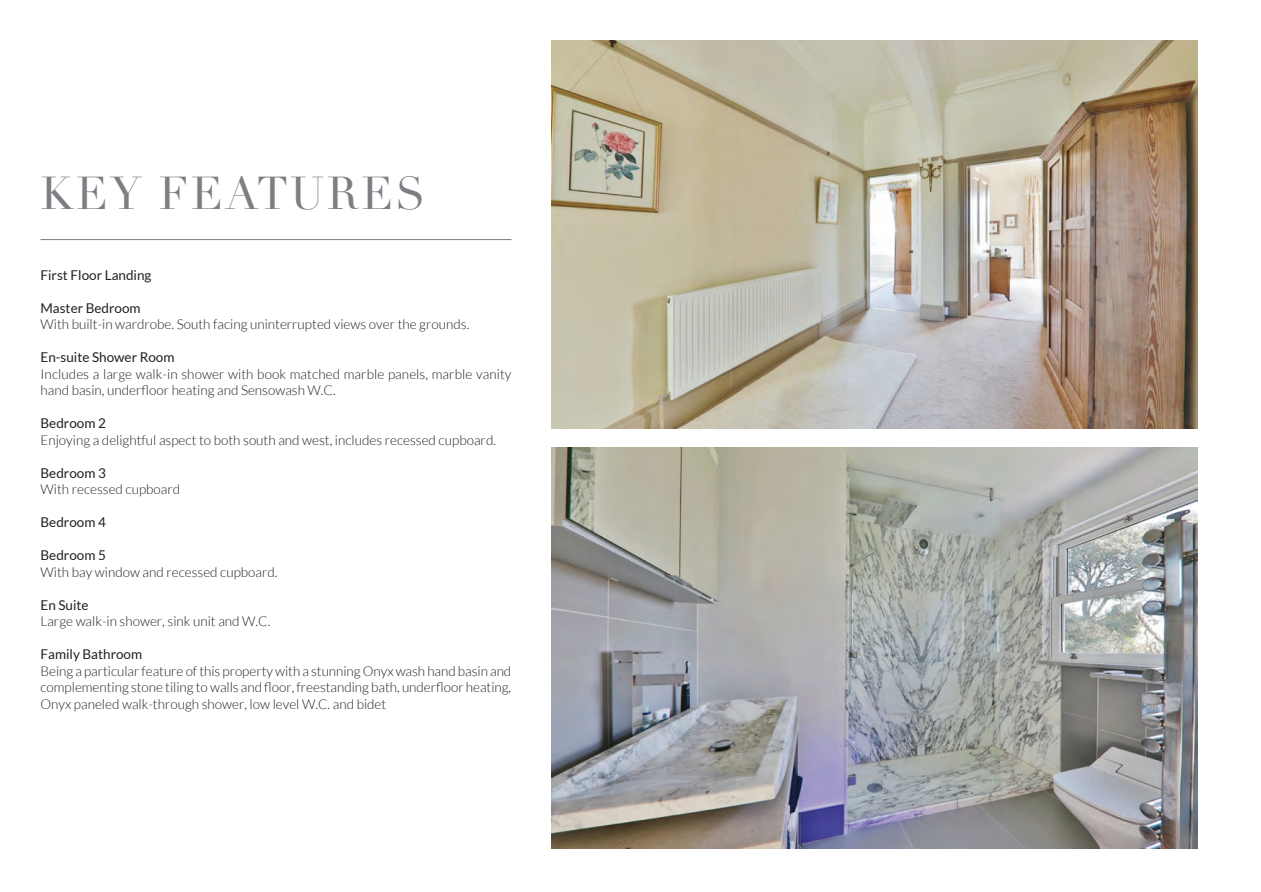
<style>
.page{position:relative;width:1261px;height:892px;background:#fff}
.page>*{position:absolute;margin:0;border:0;box-sizing:border-box;transform-origin:0 0}
.t1{font:45px "Didot";letter-spacing:.05em;color:#7c7e83}
.t2{font:300 13.5px/16.5px "Lato";color:#231f20}
.t3{font:13.5px "Lato";color:#231f20}
</style>
<div class="page">
<img style="left:551px;top:41px;width:646px;height:387px">
<img style="left:551px;top:447px;width:646px;height:401px">
<hr style="left:41px;top:239px;width:470px;height:1px;background:#7c7e83">
<p class="t1" style="left:41px;top:167px;width:386px">KEY FEATURES</p>
<p class="t3" style="left:41px;top:268px;width:112px">First Floor Landing</p>
<p class="t3" style="left:41px;top:301px;width:102px">Master Bedroom</p>
<p class="t2" style="left:41px;top:316px;width:430px">With built-in wardrobe. South facing uninterrupted views over the grounds.</p>
<p class="t3" style="left:41px;top:350px;width:135px">En-suite Shower Room</p>
<p class="t2" style="left:41px;top:366px;width:472px">Includes a large walk-in shower with book matched marble panels, marble vanity hand basin, underfloor heating and Sensowash W.C.</p>
<p class="t3" style="left:41px;top:416px;width:67px">Bedroom 2</p>
<p class="t2" style="left:41px;top:432px;width:457px">Enjoying a delightful aspect to both south and west, includes recessed cupboard.</p>
<p class="t3" style="left:41px;top:465px;width:67px">Bedroom 3</p>
<p class="t2" style="left:41px;top:481px;width:141px">With recessed cupboard</p>
<p class="t3" style="left:41px;top:515px;width:67px">Bedroom 4</p>
<p class="t3" style="left:41px;top:548px;width:67px">Bedroom 5</p>
<p class="t2" style="left:41px;top:564px;width:238px">With bay window and recessed cupboard.</p>
<p class="t3" style="left:41px;top:597px;width:50px">En Suite</p>
<p class="t2" style="left:41px;top:613px;width:231px">Large walk-in shower, sink unit and W.C.</p>
<p class="t3" style="left:41px;top:647px;width:103px">Family Bathroom</p>
<p class="t2" style="left:41px;top:663px;width:472px;text-align:justify">Being a particular feature of this property with a stunning Onyx wash hand basin and complementing stone tiling to walls and floor, freestanding bath, underfloor heating, Onyx paneled walk-through shower, low level W.C. and bidet</p>
</div>
